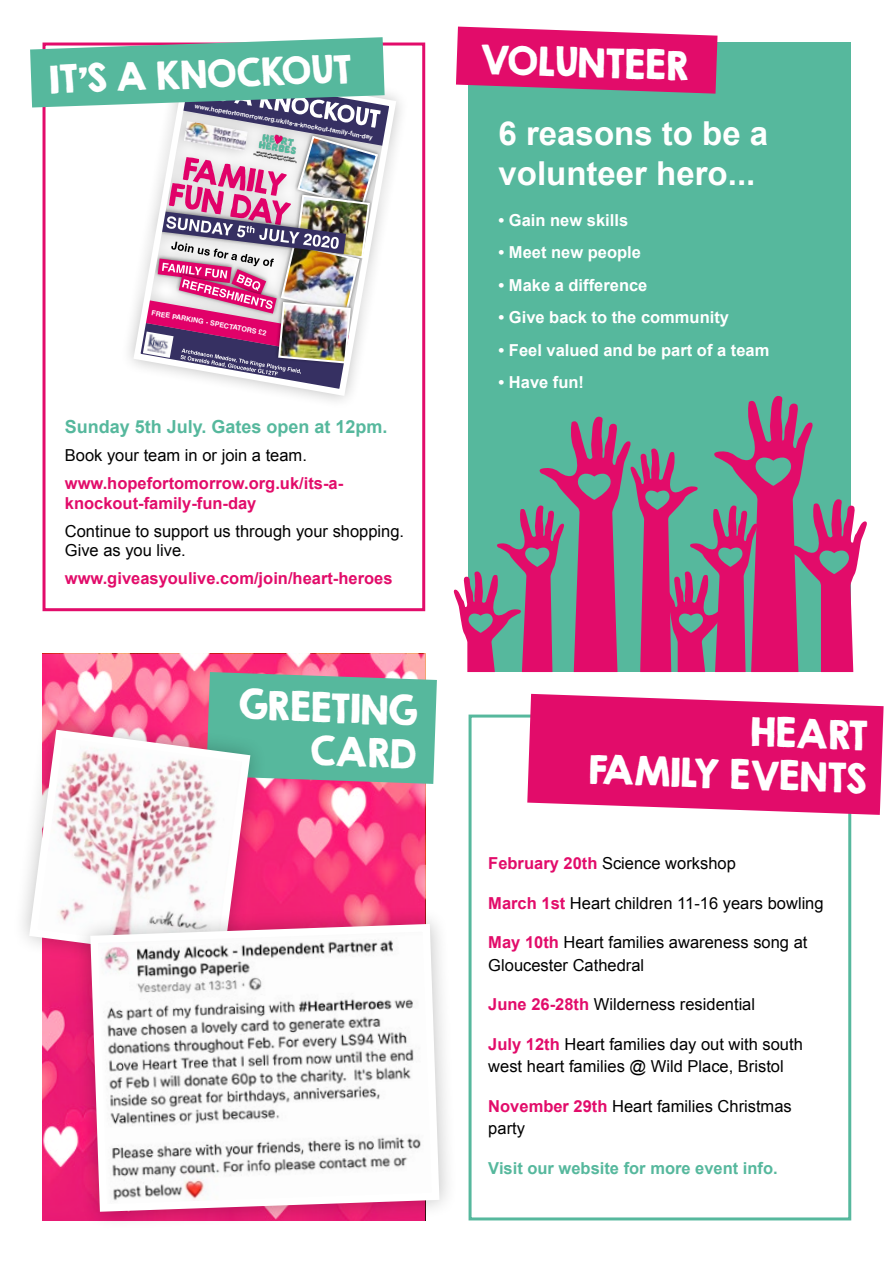
<style>
.page{position:relative;width:893px;height:1263px;background:#fff}
.page>*{position:absolute;margin:0;border:0;box-sizing:border-box;transform-origin:0 0}
.t1{font:36px/43.2px "KG Second Chances Solid";color:#fff;text-align:right}
.t2{font:34.5px "KG Second Chances Solid";color:#fff}
.t3{font:700 33px/39.6px "Arial";color:#fff}
.t4{font:700 18px "Arial";color:#56b89d}
.t5{font:16.5px/22.5px "Arial";color:#000}
.t6{font:700 16.5px "Arial";color:#fff}
.t7{font:700 16.5px/19.5px "Arial";color:#e20c6a}
.t8{font:700 16.5px "Arial";color:#56b89d}
.t9{font:700 7.05px "Helvetica";color:#fff}
.t10{font:700 6.3px "Helvetica";color:#fff}
.t11{font:2.25px/2.7px "KG Second Chances Solid";color:#000;text-align:center}
.s1{font-weight:700;color:#e20c6a}
</style>
<div class="page">
<img style="left:43px;top:654px;width:382px;height:566px">
<div style="left:43px;top:43px;width:382px;height:568px;border:3px solid #e20c6a"></div>
<svg style="left:284px;top:96px;width:116px;height:303px"></svg>
<div style="left:469px;top:714px;width:382px;height:506px;border:3px solid #56b89d"></div>
<svg style="left:527px;top:694px;width:357px;height:121px;background:#e5277a"></svg>
<div style="left:468px;top:43px;width:382px;height:629px;background:#56b89d"></div>
<svg style="left:456px;top:27px;width:261px;height:67px;background:#da2877"></svg>
<svg style="left:454px;top:395px;width:413px;height:277px"></svg>
<svg style="left:206px;top:672px;width:231px;height:112px;background:#63b39d"></svg>
<div style="left:11px;top:711px;width:257px;height:268px;background:#000;opacity:.25"></div>
<svg style="left:25px;top:725px;width:230px;height:241px"></svg>
<div style="left:72px;top:905px;width:386px;height:326px;background:#000;opacity:.25"></div>
<svg style="left:86px;top:920px;width:357px;height:295px"></svg>
<img style="left:30px;top:37px;width:363px;height:355px">
<h2 class="t2" style="left:49px;top:58px;width:304px;rotate:-2deg">IT’S A KNOCKOUT</h2>
<p class="t10" style="left:196px;top:101px;width:182px;rotate:10deg">www.hopefortomorrow.org.uk/its-a-knockout-family-fun-day</p>
<p class="t11" style="left:255px;top:150px;width:45px;rotate:10deg">Working with children and their families living with Heart Conditions</p>
<p class="t9" style="left:153px;top:307px;width:118px;rotate:10deg">FREE PARKING • SPECTATORS £2</p>
<p class="t4" style="left:65px;top:415px;width:324px">Sunday 5th July. Gates open at 12pm.</p>
<p class="t5" style="left:65px;top:444px;width:244px">Book your team in or join a team.</p>
<p class="t7" style="left:65px;top:474px;width:280px">www.hopefortomorrow.org.uk/its-a&shy;knockout-family-fun-day</p>
<p class="t5" style="left:65px;top:521px;width:341px;line-height:19.5px">Continue to support us through your shopping.<br>Give as you live.</p>
<p class="t7" style="left:65px;top:569px;width:329px">www.giveasyoulive.com/join/heart-heroes</p>
<h1 class="t1" style="left:240px;top:683px;width:181px;rotate:2deg">GREETING<br>CARD</h1>
<h1 class="t1" style="left:482px;top:37px;width:210px;rotate:2deg">VOLUNTEER</h1>
<h3 class="t3" style="left:499px;top:115px;width:271px">6 reasons to be a volunteer hero...</h3>
<p class="t6" style="left:499px;top:209px;width:131px">• Gain new skills</p>
<p class="t6" style="left:499px;top:241px;width:144px">• Meet new people</p>
<p class="t6" style="left:499px;top:274px;width:150px">• Make a difference</p>
<p class="t6" style="left:499px;top:307px;width:232px">• Give back to the community</p>
<p class="t6" style="left:499px;top:339px;width:272px">• Feel valued and be part of a team</p>
<p class="t6" style="left:499px;top:372px;width:87px">• Have fun!</p>
<h1 class="t1" style="left:591px;top:704px;width:279px;rotate:2deg">HEART<br>FAMILY EVENTS</h1>
<p class="t5" style="left:488px;top:852px;width:249px"><span class="s1">February 20th</span> Science workshop</p>
<p class="t5" style="left:488px;top:892px;width:337px"><span class="s1">March 1st</span> Heart children 11-16 years bowling</p>
<p class="t5" style="left:488px;top:931px;width:321px"><span class="s1">May 10th</span> Heart families awareness song at<br>Gloucester Cathedral</p>
<p class="t5" style="left:488px;top:993px;width:268px"><span class="s1">June 26-28th</span> Wilderness residential</p>
<p class="t5" style="left:488px;top:1033px;width:316px"><span class="s1">July 12th</span> Heart families day out with south west heart families @ Wild Place, Bristol</p>
<p class="t5" style="left:488px;top:1095px;width:305px"><span class="s1">November 29th</span> Heart families Christmas party</p>
<p class="t8" style="left:488px;top:1157px;width:291px">Visit our website for more event info.</p>
</div>
